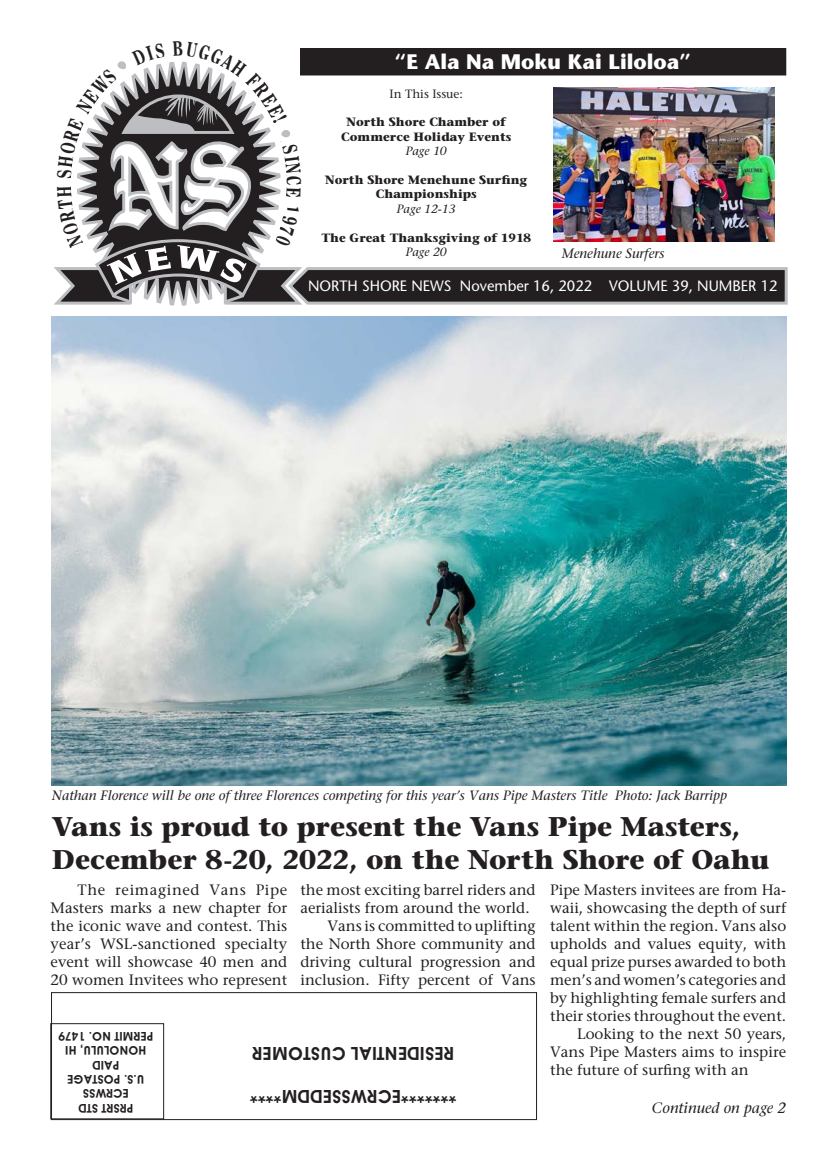
<style>
.page{position:relative;width:837px;height:1161px;background:#fff}
.page>*{position:absolute;margin:0;border:0;box-sizing:border-box;transform-origin:0 0}
.Body_text{font:700 27px "Stone Serif";letter-spacing:-.005em;color:#231f20}
.Body_text-2{font:700 21px "Stone Sans";color:#fff}
.Headline{font:600 18px "Avant Garde";color:#231f20}
.Body_text-3{font:15px/18px "Stone Serif";color:#231f20;text-align:justify}
.Body_text-4{font:15px "Stone Sans";color:#fff}
.Body_text-5{font:italic 15px "Stone Serif";color:#231f20}
.Body_text-6{font:italic 13.5px "Stone Serif";color:#231f20}
.Body_text-7{font:700 12px/14.4px "Stone Serif";color:#231f20;text-align:center}
.Headline-2{font:600 12px "Avant Garde";color:#231f20}
.Body_text-8{font:italic 12px "Stone Serif";color:#231f20}
.Body_text-9{font:12px "Stone Serif";color:#231f20}
</style>
<div class="page">
<div style="left:51px;top:992px;width:486px;height:128px;border:1px solid #231f20"></div>
<div style="left:50px;top:1023px;width:114px;height:96px;border:1px solid #231f20"></div>
<img style="left:52px;top:317px;width:734px;height:469px">
<img style="left:54px;top:48px;width:734px;height:258px">
<p class="Body_text-2" style="left:395px;top:48px;width:297px">“E Ala Na Moku Kai Liloloa”</p>
<p class="Body_text-9" style="left:390px;top:86px;width:75px">In This Issue:</p>
<p class="Body_text-7" style="left:347px;top:115px;width:161px">North Shore Chamber of</p>
<p class="Body_text-7" style="left:341px;top:129px;width:172px">Commerce Holiday Events</p>
<p class="Body_text-8" style="left:406px;top:144px;width:43px">Page 10</p>
<p class="Body_text-7" style="left:325px;top:172px;width:204px">North Shore Menehune Surfing<br>Championships</p>
<p class="Body_text-8" style="left:397px;top:201px;width:60px">Page 12-13</p>
<p class="Body_text-7" style="left:321px;top:230px;width:211px">The Great Thanksgiving of 1918</p>
<p class="Body_text-8" style="left:406px;top:245px;width:43px">Page 20</p>
<p class="Body_text-6" style="left:562px;top:245px;width:104px">Menehune Surfers</p>
<p class="Body_text-4" style="left:308px;top:277px;width:471px">NORTH SHORE NEWS November 16, 2022 VOLUME 39, NUMBER 12</p>
<p class="Body_text-6" style="left:52px;top:788px;width:677px">Nathan Florence will be one of three Florences competing for this year’s Vans Pipe Masters Title Photo: Jack Barripp</p>
<p class="Body_text" style="left:52px;top:810px;width:690px">Vans is proud to present the Vans Pipe Masters,</p>
<p class="Body_text" style="left:52px;top:842px;width:719px">December 8-20, 2022, on the North Shore of Oahu</p>
<p class="Body_text-3" style="left:51px;top:880px;width:238px;text-indent:27px">The reimagined Vans Pipe Masters marks a new chapter for the iconic wave and contest. This year’s WSL-sanctioned specialty event will showcase 40 men and 20 women Invitees who represent</p>
<p class="Body_text-3" style="left:300px;top:880px;width:237px">the most exciting barrel riders and aerialists from around the world.</p>
<p class="Body_text-3" style="left:550px;top:880px;width:238px">Pipe Masters invitees are from Ha&shy;waii, showcasing the depth of surf talent within the region. Vans also upholds and values equity, with equal prize purses awarded to both men’s and women’s categories and by highlighting female surfers and their stories throughout the event.</p>
<p class="Body_text-3" style="left:550px;top:1024px;width:238px;text-indent:27px">Looking to the next 50 years, Vans Pipe Masters aims to inspire the future of surfing with an</p>
<p class="Body_text-5" style="left:652px;top:1099px;width:136px">Continued on page 2</p>
<p class="Body_text-3" style="left:300px;top:916px;width:237px;text-indent:27px">Vans is committed to uplifting the North Shore community and driving cultural progression and inclusion. Fifty percent of Vans</p>
<p class="Headline-2" style="left:153px;top:1043px;width:97px;rotate:-180deg">PERMIT NO. 1479</p>
<p class="Headline-2" style="left:147px;top:1058px;width:83px;rotate:-180deg">HONOLULU, HI</p>
<p class="Headline" style="left:454px;top:1064px;width:203px;rotate:-180deg">RESIDENTIAL CUSTOMER</p>
<p class="Headline-2" style="left:120px;top:1072px;width:29px;rotate:-180deg">PAID</p>
<p class="Headline-2" style="left:145px;top:1087px;width:79px;rotate:-180deg">U.S. POSTAGE</p>
<p class="Headline-2" style="left:129px;top:1101px;width:47px;rotate:-180deg">ECRWSS</p>
<p class="Headline" style="left:456px;top:1107px;width:208px;rotate:-180deg">*******ECRWSSEDDM****</p>
<p class="Headline-2" style="left:133px;top:1115px;width:56px;rotate:-180deg">PRSRT STD</p>
</div>
